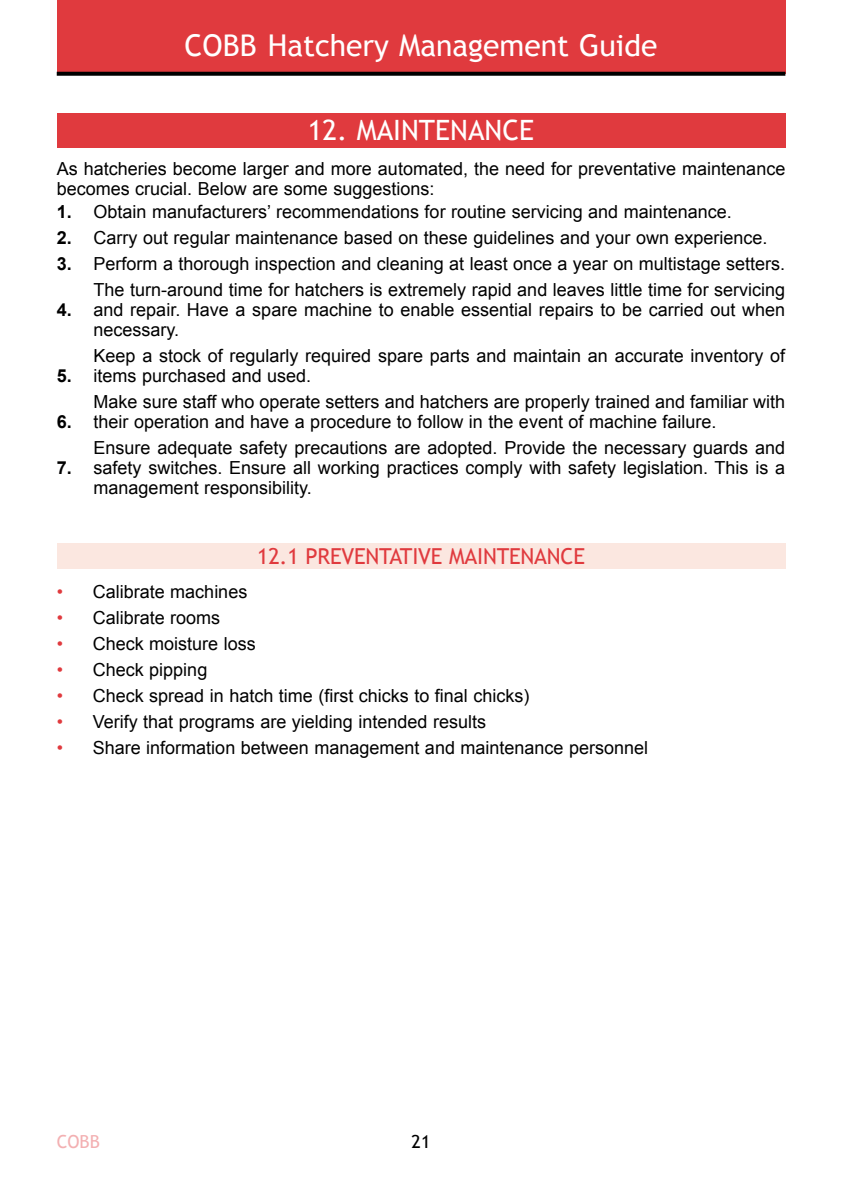
<style>
.page{position:relative;width:842px;height:1191px;background:#fff}
.page>*{position:absolute;margin:0;border:0;box-sizing:border-box;transform-origin:0 0}
.t1{font:30px "Trebuchet MS";color:#fff}
.t2{font:28px "Trebuchet MS";color:#fff}
.t3{font:22px "Trebuchet MS";letter-spacing:-.01em;color:#e03a3e}
.t4{font:18px/20px "Arial";color:#000}
.t5{font:700 18px/26px "Arial";color:#000;text-align:justify}
.t6{font:18px "Trebuchet MS";color:#f3b0b2}
.t7{font:18px "Trebuchet MS";color:#000}
.s1{color:#e03a3e}
</style>
<div class="page">
<div style="left:57px;top:0;width:728px;height:74px;background:#e03a3e"></div>
<svg style="left:57px;top:72px;width:728px;height:4px;background:#101010"></svg>
<div style="left:57px;top:113px;width:728px;height:34px;background:#e03a3e"></div>
<div style="left:57px;top:543px;width:728px;height:25px;background:#fbe7e0"></div>
<h1 class="t1" style="left:185px;top:28px;width:474px">COBB HATCHERY MANAGEMENT GUIDE</h1>
<h2 class="t2" style="left:308px;top:114px;width:228px">12. MAI NTENANCE</h2>
<p class="t4" style="left:57px;top:159px;width:730px">As hatcheries become larger and more automated, the need for preventative maintenance becomes crucial. Below are some suggestions:</p>
<p class="t5" style="left:57px;top:199px;width:17px">1.<br>2.<br>3.</p>
<p class="t5" style="left:57px;top:297px;width:17px">4.</p>
<p class="t4" style="left:94px;top:199px;width:693px;line-height:26px">Obtain manufacturers’ recommendations for routine servicing and maintenance.<br>Carry out regular maintenance based on these guidelines and your own experience.<br>Perform a thorough inspection and cleaning at least once a year on multistage setters.<br>The turn-around time for hatchers is extremely rapid and leaves little time for servicing</p>
<p class="t4" style="left:94px;top:300px;width:693px">and repair. Have a spare machine to enable essential repairs to be carried out when necessary.</p>
<p class="t4" style="left:94px;top:346px;width:693px">Keep a stock of regularly required spare parts and maintain an accurate inventory of items purchased and used.</p>
<p class="t4" style="left:94px;top:391px;width:693px">Make sure staff who operate setters and hatchers are properly trained and familiar with their operation and have a procedure to follow in the event of machine failure.</p>
<p class="t4" style="left:94px;top:437px;width:693px;text-align:justify">Ensure adequate safety precautions are adopted. Provide the necessary guards and safety switches. Ensure all working practices comply with safety legislation. This is a management responsibility.</p>
<p class="t5" style="left:57px;top:363px;width:17px">5.</p>
<p class="t5" style="left:57px;top:409px;width:17px">6.</p>
<p class="t5" style="left:57px;top:455px;width:17px">7.</p>
<p class="t3" style="left:257px;top:543px;width:329px">12.1 PREVENTATIVE MAI NTENANCE</p>
<p class="t4" style="left:57px;top:582px;width:192px"><span class="s1">•</span> Calibrate machines</p>
<p class="t4" style="left:57px;top:608px;width:165px"><span class="s1">•</span> Calibrate rooms</p>
<p class="t4" style="left:57px;top:634px;width:201px"><span class="s1">•</span> Check moisture loss</p>
<p class="t4" style="left:57px;top:660px;width:152px"><span class="s1">•</span> Check pipping</p>
<p class="t4" style="left:57px;top:686px;width:474px"><span class="s1">•</span> Check spread in hatch time (first chicks to final chicks)</p>
<p class="t4" style="left:57px;top:712px;width:431px"><span class="s1">•</span> Verify that programs are yielding intended results</p>
<p class="t4" style="left:57px;top:738px;width:593px"><span class="s1">•</span> Share information between management and maintenance personnel</p>
<p class="t6" style="left:57px;top:1130px;width:45px">COBB</p>
<p class="t7" style="left:412px;top:1130px;width:20px">21</p>
</div>
